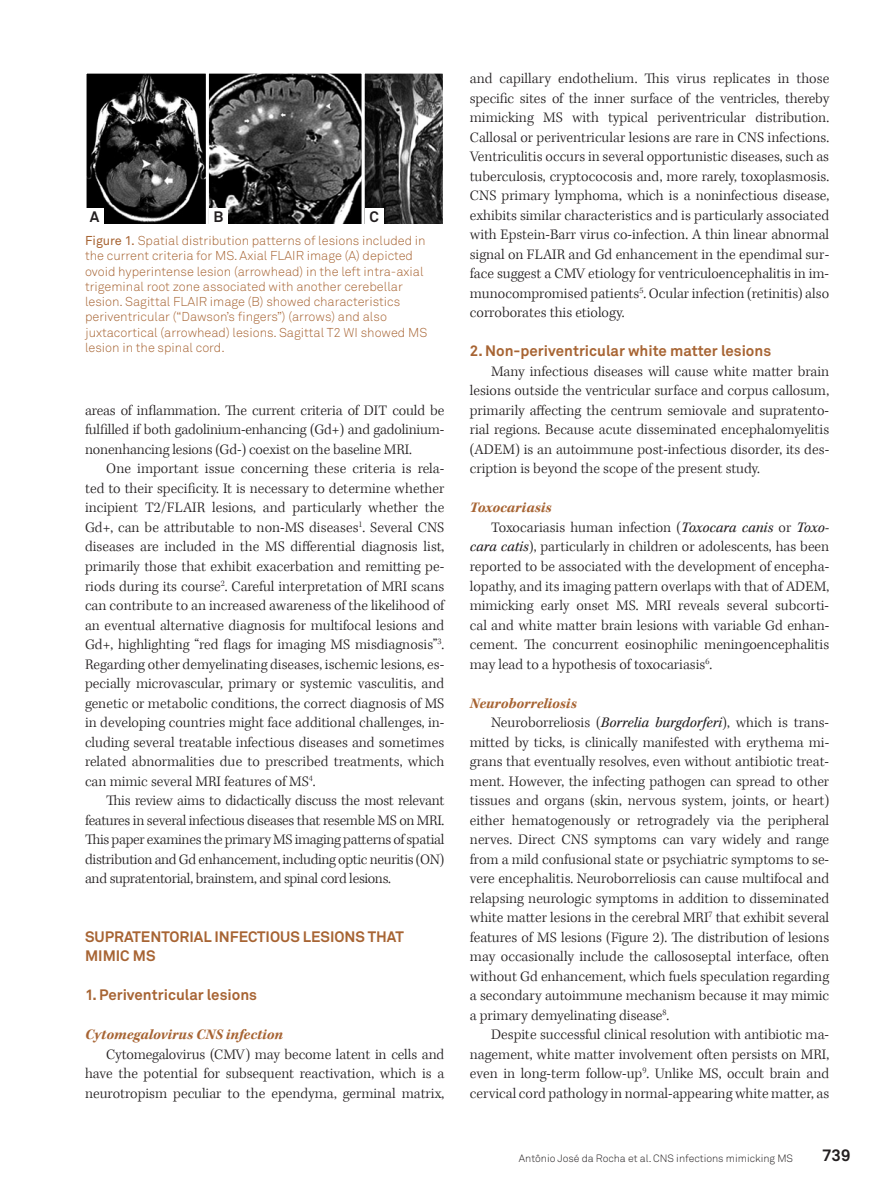
<style>
.page{position:relative;width:893px;height:1191px;background:#fff}
.page>*{position:absolute;margin:0;border:0;box-sizing:border-box;transform-origin:0 0}
.t1{font:700 16.5px "Akkurat Pro";color:#231f20}
.t2{font:300 15px/19.5px "Kepler Std";color:#231f20;text-align:justify}
.t3{font:700 15px "Akkurat Pro";color:#a76433}
.t4{font:italic 700 15px "Kepler Std";color:#a76433}
.t5{font:700 15px "Akkurat Pro";color:#231f20}
.t6{font:12.75px/15.3px "Akkurat Light Pro";color:#a76433}
.t7{font:10.5px "Akkurat Light Pro";color:#231f20}
.s1{font-family:"Akkurat Pro"}
.s2{font-weight:400;font-style:italic}
</style>
<div class="page">
<img style="left:88px;top:75px;width:354px;height:148px">
<div style="left:84px;top:71px;width:125px;height:156px;border:3px solid #fff"></div>
<div style="left:206px;top:71px;width:159px;height:156px;border:3px solid #fff"></div>
<div style="left:362px;top:71px;width:84px;height:156px;border:3px solid #fff"></div>
<div style="left:85px;top:208px;width:19px;height:17px;background:#fff"></div>
<div style="left:209px;top:208px;width:19px;height:17px;background:#fff"></div>
<div style="left:365px;top:208px;width:19px;height:17px;background:#fff"></div>
<p class="t5" style="left:90px;top:207px;width:11px">A</p>
<p class="t5" style="left:213px;top:207px;width:11px">B</p>
<p class="t5" style="left:369px;top:207px;width:11px">C</p>
<p class="t6" style="left:85px;top:233px;width:344px"><span class="s1">Figure 1.</span> Spatial distribution patterns of lesions included in the current criteria for MS. Axial FLAIR image (A) depicted ovoid hyperintense lesion (arrowhead) in the left intra-axial trigeminal root zone associated with another cerebellar lesion. Sagittal FLAIR image (B) showed characteristics periventricular (“Dawson’s fingers”) (arrows) and also juxtacortical (arrowhead) lesions. Sagittal T2 WI showed MS lesion in the spinal cord.</p>
<p class="t2" style="left:85px;top:401px;width:361px">areas of inflammation. The current criteria of DIT could be fulfilled if both gadolinium-enhancing (Gd+) and gadolinium&shy;nonenhancing lesions (Gd-) coexist on the baseline MRI.</p>
<p class="t2" style="left:85px;top:459px;width:361px;text-indent:21px">One important issue concerning these criteria is rela&shy;ted to their specificity. It is necessary to determine whether incipient T2/FLAIR lesions, and particularly whether the Gd+, can be attributable to non-MS diseases<sup>1</sup>. Several CNS diseases are included in the MS differential diagnosis list, primarily those that exhibit exacerbation and remitting pe&shy;riods during its course<sup>2</sup>. Careful interpretation of MRI scans can contribute to an increased awareness of the likelihood of an eventual alternative diagnosis for multifocal lesions and Gd+, highlighting “red flags for imaging MS misdiagnosis”<sup>3</sup>.<br>Regarding other demyelinating diseases, ischemic lesions, es&shy;pecially microvascular, primary or systemic vasculitis, and genetic or metabolic conditions, the correct diagnosis of MS in developing countries might face additional challenges, in&shy;cluding several treatable infectious diseases and sometimes related abnormalities due to prescribed treatments, which can mimic several MRI features of MS<sup>4</sup>.</p>
<p class="t2" style="left:85px;top:791px;width:361px;text-indent:21px">This review aims to didactically discuss the most relevant features in several infectious diseases that resemble MS on MRI.<br>This paper examines the primary MS imaging patterns of spatial distribution and Gd enhancement, including optic neuritis (ON) and supratentorial, brainstem, and spinal cord lesions.</p>
<p class="t3" style="left:85px;top:927px;width:145px">Supratentorial infec</p>
<p class="t3" style="left:257px;top:927px;width:24px">tious</p>
<p class="t3" style="left:303px;top:927px;width:43px">lesions</p>
<p class="t3" style="left:368px;top:927px;width:38px">that</p>
<p class="t3" style="left:85px;top:946px;width:72px">mimic MS</p>
<p class="t3" style="left:85px;top:985px;width:173px">1. Periventricular lesions</p>
<p class="t4" style="left:85px;top:1026px;width:199px">Cytomegalovirus CNS infection</p>
<p class="t2" style="left:85px;top:1044px;width:361px;text-indent:21px">Cytomegalovirus (CMV) may become latent in cells and have the potential for subsequent reactivation, which is a neurotropism peculiar to the ependyma, germinal matrix,</p>
<p class="t2" style="left:470px;top:69px;width:361px">and capillary endothelium. This virus replicates in those specific sites of the inner surface of the ventricles, thereby mimicking MS with typical periventricular distribution.<br>Callosal or periventricular lesions are rare in CNS infections.<br>Ventriculitis occurs in several opportunistic diseases, such as tuberculosis, cryptococosis and, more rarely, toxoplasmosis.<br>CNS primary lymphoma, which is a noninfectious disease, exhibits similar characteristics and is particularly associated with Epstein-Barr virus co-infection. A thin linear abnormal signal on FLAIR and Gd enhancement in the ependimal sur&shy;face suggest a CMV etiology for ventriculoencephalitis in im&shy;munocompromised patients<sup>5</sup>. Ocular infection (retinitis) also corroborates this etiology.</p>
<p class="t3" style="left:470px;top:342px;width:303px">2. Non-periventricular white matter lesions</p>
<p class="t2" style="left:470px;top:362px;width:361px;text-indent:21px">Many infectious diseases will cause white matter brain lesions outside the ventricular surface and corpus callosum, primarily affecting the centrum semiovale and supratento&shy;rial regions. Because acute disseminated encephalomyelitis (ADEM) is an autoimmune post-infectious disorder, its des&shy;cription is beyond the scope of the present study.</p>
<p class="t4" style="left:470px;top:499px;width:83px">Toxocariasis</p>
<p class="t2" style="left:491px;top:518px;width:340px">Toxocariasis human infection (<span class="s2">Toxocara canis</span> or <span class="s2">Toxo-</span></p>
<p class="t2" style="left:470px;top:537px;width:361px"><span class="s2">cara catis</span>), particularly in children or adolescents, has been</p>
<p class="t2" style="left:470px;top:557px;width:361px">reported to be associated with the development of encepha-</p>
<p class="t2" style="left:470px;top:576px;width:361px">lopathy, and its imaging pattern overlaps with that of ADEM,</p>
<p class="t2" style="left:470px;top:596px;width:361px">mimicking early onset MS. MRI reveals several subcorti-</p>
<p class="t2" style="left:470px;top:615px;width:360px">cal and white matter brain lesions with variable Gd enhan-</p>
<p class="t2" style="left:470px;top:635px;width:361px">cement. The concurrent eosinophilic meningoencephalitis</p>
<p class="t2" style="left:470px;top:654px;width:244px">may lead to a hypothesis of toxocariasis<sup>6</sup>.</p>
<p class="t4" style="left:470px;top:694px;width:108px">Neuroborreliosis</p>
<p class="t2" style="left:491px;top:713px;width:340px">Neuroborreliosis (<span class="s2">Borrelia burgdorferi</span>), which is trans-</p>
<p class="t2" style="left:470px;top:732px;width:361px">mitted by ticks, is clinically manifested with erythema mi-</p>
<p class="t2" style="left:470px;top:752px;width:361px">grans that eventually resolves, even without antibiotic treat-</p>
<p class="t2" style="left:470px;top:771px;width:361px">ment. However, the infecting pathogen can spread to other</p>
<p class="t2" style="left:470px;top:791px;width:361px">tissues and organs (skin, nervous system, joints, or heart)</p>
<p class="t2" style="left:470px;top:810px;width:361px">either hematogenously or retrogradely via the peripheral</p>
<p class="t2" style="left:470px;top:830px;width:361px">nerves. Direct CNS symptoms can vary widely and range</p>
<p class="t2" style="left:470px;top:849px;width:361px">from a mild confusional state or psychiatric symptoms to se-</p>
<p class="t2" style="left:470px;top:869px;width:361px">vere encephalitis. Neuroborreliosis can cause multifocal and</p>
<p class="t2" style="left:470px;top:888px;width:361px">relapsing neurologic symptoms in addition to disseminated</p>
<p class="t2" style="left:470px;top:908px;width:361px">white matter lesions in the cerebral MRI<sup>7</sup> that exhibit several</p>
<p class="t2" style="left:470px;top:927px;width:361px">features of MS lesions (Figure 2). The distribution of lesions</p>
<p class="t2" style="left:470px;top:947px;width:361px">may occasionally include the callososeptal interface, often</p>
<p class="t2" style="left:470px;top:966px;width:361px">without Gd enhancement, which fuels speculation regarding</p>
<p class="t2" style="left:470px;top:986px;width:361px">a secondary autoimmune mechanism because it may mimic</p>
<p class="t2" style="left:470px;top:1005px;width:201px">a primary demyelinating disease<sup>8</sup>.</p>
<p class="t2" style="left:491px;top:1025px;width:339px">Despite successful clinical resolution with antibiotic ma-</p>
<p class="t2" style="left:470px;top:1044px;width:361px">nagement, white matter involvement often persists on MRI,</p>
<p class="t2" style="left:470px;top:1064px;width:361px">even in long-term follow-up<sup>9</sup>. Unlike MS, occult brain and</p>
<p class="t2" style="left:470px;top:1083px;width:361px">cervical cord pathology in normal-appearing white matter, as</p>
<p class="t7" style="left:519px;top:1151px;width:276px">Antônio José da Rocha et al. CNS infections mimicking MS</p>
<p class="t1" style="left:822px;top:1145px;width:30px">739</p>
</div>
